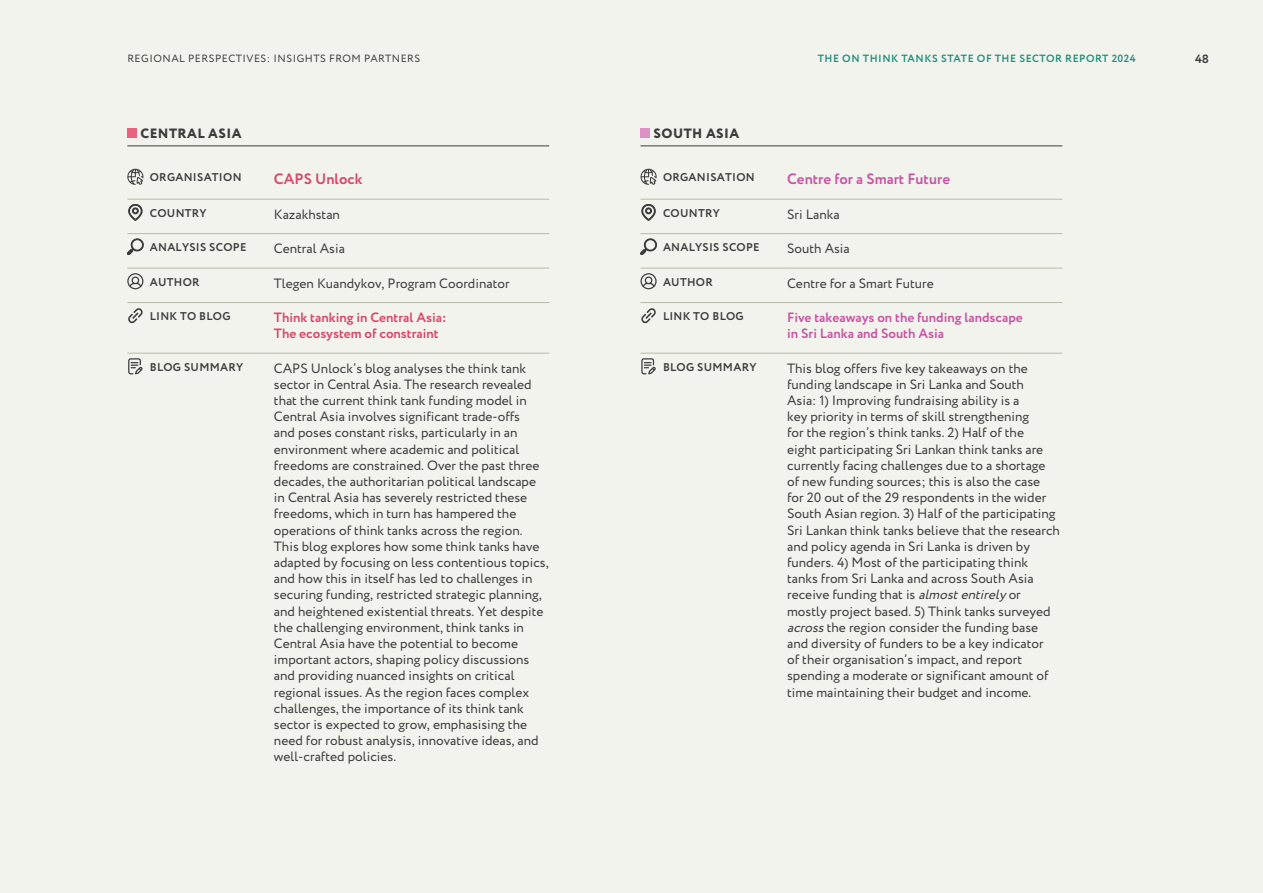
<style>
.page{position:relative;width:1263px;height:893px;background:#f3f3ed}
.page>*{position:absolute;margin:0;border:0;box-sizing:border-box;transform-origin:0 0}
.t1{font:700 15px "Circe";color:#c754a4}
.t2{font:700 15px "Circe";color:#d64768}
.t3{font:13.5px/16.2px "Circe";color:#3c3c3d}
.t4{font:700 13.5px/16.2px "Circe";color:#c754a4}
.t5{font:700 13.5px/16.2px "Circe";color:#d64768}
.t6{font:800 13.5px "Circe";letter-spacing:.035em;color:#3c3c3d}
.t7{font:700 12px "Circe";color:#3c3c3d}
.t8{font:700 11.25px "Circe";letter-spacing:.025em;color:#3c3c3d}
.t9{font:10.5px "Circe";color:#3c3c3d}
.t10{font:700 10.5px "Circe";letter-spacing:.05em;color:#248f7f}
.s1{font-style:italic}
</style>
<div class="page">
<hr style="left:127px;top:145px;width:422px;height:1px;background:#3c3c3d">
<div style="left:127px;top:128px;width:10px;height:10px;background:#e86380"></div>
<hr style="left:640px;top:145px;width:422px;height:1px;background:#3c3c3d">
<div style="left:640px;top:128px;width:10px;height:10px;background:#de91c7"></div>
<hr style="left:274px;top:233px;width:275px;height:1px;background:#b8b8a8">
<hr style="left:274px;top:268px;width:275px;height:1px;background:#b8b8a8">
<hr style="left:274px;top:302px;width:275px;height:1px;background:#b8b8a8">
<hr style="left:127px;top:233px;width:147px;height:1px;background:#b8b8a8">
<hr style="left:127px;top:268px;width:147px;height:1px;background:#b8b8a8">
<hr style="left:127px;top:302px;width:147px;height:1px;background:#b8b8a8">
<hr style="left:127px;top:353px;width:147px;height:1px;background:#b8b8a8">
<hr style="left:127px;top:199px;width:147px;height:1px;background:#b8b8a8">
<hr style="left:274px;top:199px;width:275px;height:1px;background:#b8b8a8">
<hr style="left:274px;top:353px;width:275px;height:1px;background:#b8b8a8">
<svg style="left:127px;top:169px;width:16px;height:16px"></svg>
<svg style="left:129px;top:204px;width:13px;height:16px"></svg>
<svg style="left:127px;top:239px;width:16px;height:16px"></svg>
<svg style="left:127px;top:273px;width:16px;height:16px"></svg>
<svg style="left:128px;top:308px;width:15px;height:15px"></svg>
<svg style="left:128px;top:358px;width:15px;height:16px"></svg>
<hr style="left:787px;top:233px;width:275px;height:1px;background:#b8b8a8">
<hr style="left:787px;top:268px;width:275px;height:1px;background:#b8b8a8">
<hr style="left:787px;top:302px;width:275px;height:1px;background:#b8b8a8">
<hr style="left:640px;top:233px;width:147px;height:1px;background:#b8b8a8">
<hr style="left:640px;top:268px;width:147px;height:1px;background:#b8b8a8">
<hr style="left:640px;top:302px;width:147px;height:1px;background:#b8b8a8">
<hr style="left:640px;top:353px;width:147px;height:1px;background:#b8b8a8">
<hr style="left:640px;top:199px;width:147px;height:1px;background:#b8b8a8">
<hr style="left:787px;top:199px;width:275px;height:1px;background:#b8b8a8">
<hr style="left:787px;top:353px;width:275px;height:1px;background:#b8b8a8">
<svg style="left:640px;top:169px;width:17px;height:16px"></svg>
<svg style="left:642px;top:204px;width:13px;height:16px"></svg>
<svg style="left:640px;top:239px;width:17px;height:16px"></svg>
<svg style="left:640px;top:273px;width:17px;height:16px"></svg>
<svg style="left:641px;top:308px;width:15px;height:15px"></svg>
<svg style="left:641px;top:358px;width:15px;height:16px"></svg>
<p class="t9" style="left:127px;top:52px;width:16px">Regional</p>
<p class="t9" style="left:188px;top:52px;width:8px">perspectives</p>
<p class="t9" style="left:267px;top:52px;width:19px">: Insights</p>
<p class="t9" style="left:329px;top:52px;width:9px">from</p>
<p class="t9" style="left:364px;top:52px;width:8px">partners</p>
<p class="t10" style="left:818px;top:51px;width:319px">THE ON THINK TANKS STATE OF THE SECTOR REPORT 2024</p>
<p class="t7" style="left:1195px;top:51px;width:15px">48</p>
<p class="t6" style="left:140px;top:124px;width:103px">CENTRAL ASIA</p>
<p class="t6" style="left:653px;top:124px;width:87px">SOUTH ASIA</p>
<p class="t8" style="left:150px;top:170px;width:93px">ORGANISATION</p>
<p class="t2" style="left:274px;top:169px;width:90px">CAPS Unlock</p>
<p class="t8" style="left:150px;top:206px;width:58px">COUNTRY</p>
<p class="t3" style="left:274px;top:206px;width:68px">Kazakhstan</p>
<p class="t8" style="left:150px;top:240px;width:98px">ANALYSIS SCOPE</p>
<p class="t3" style="left:274px;top:241px;width:72px">Central Asia</p>
<p class="t8" style="left:150px;top:274px;width:51px">AUTHOR</p>
<p class="t3" style="left:274px;top:275px;width:237px">Tlegen Kuandykov, Program Coordinator</p>
<p class="t8" style="left:150px;top:309px;width:82px">LINK TO BLOG</p>
<p class="t5" style="left:274px;top:310px;width:174px">Think tanking in Central Asia:<br>The ecosystem of constraint</p>
<p class="t8" style="left:150px;top:359px;width:95px">BLOG SUMMARY</p>
<p class="t3" style="left:274px;top:360px;width:276px">CAPS Unlock’s blog analyses the think tank sector in Central Asia. The research revealed that the current think tank funding model in Central Asia involves significant trade-offs<br>and poses constant risks, particularly in an environment where academic and political freedoms are constrained. Over the past three decades, the authoritarian political landscape in Central Asia has severely restricted these freedoms, which in turn has hampered the operations of think tanks across the region.<br>This blog explores how some think tanks have adapted by focusing on less contentious topics, and how this in itself has led to challenges in securing funding, restricted strategic planning, and heightened existential threats. Yet despite the challenging environment, think tanks in Central Asia have the potential to become important actors, shaping policy discussions and providing nuanced insights on critical regional issues. As the region faces complex challenges, the importance of its think tank sector is expected to grow, emphasising the need for robust analysis, innovative ideas, and well-crafted policies.</p>
<p class="t8" style="left:663px;top:170px;width:93px">ORGANISATION</p>
<p class="t1" style="left:787px;top:169px;width:164px">Centre for a Smart Future</p>
<p class="t8" style="left:663px;top:206px;width:58px">COUNTRY</p>
<p class="t3" style="left:787px;top:206px;width:54px">Sri Lanka</p>
<p class="t8" style="left:663px;top:240px;width:98px">ANALYSIS SCOPE</p>
<p class="t3" style="left:787px;top:241px;width:64px">South Asia</p>
<p class="t8" style="left:663px;top:274px;width:51px">AUTHOR</p>
<p class="t3" style="left:787px;top:275px;width:148px">Centre for a Smart Future</p>
<p class="t8" style="left:663px;top:309px;width:82px">LINK TO BLOG</p>
<p class="t4" style="left:787px;top:310px;width:237px">Five takeaways on the funding landscape in Sri Lanka and South Asia</p>
<p class="t8" style="left:663px;top:359px;width:95px">BLOG SUMMARY</p>
<p class="t3" style="left:787px;top:360px;width:274px">This blog offers five key takeaways on the funding landscape in Sri Lanka and South<br>Asia: 1) Improving fundraising ability is a<br>key priority in terms of skill strengthening<br>for the region’s think tanks. 2) Half of the<br>eight participating Sri Lankan think tanks are currently facing challenges due to a shortage of new funding sources; this is also the case for 20 out of the 29 respondents in the wider South Asian region. 3) Half of the participating Sri Lankan think tanks believe that the research and policy agenda in Sri Lanka is driven by funders. 4) Most of the participating think tanks from Sri Lanka and across South Asia receive funding that is <span class="s1">almostentirely</span>or mostly project based. 5) Think tanks surveyed <span class="s1">across</span>the region consider the funding base and diversity of funders to be a key indicator<br>of their organisation’s impact, and report spending a moderate or significant amount of time maintaining their budget and income.</p>
</div>
